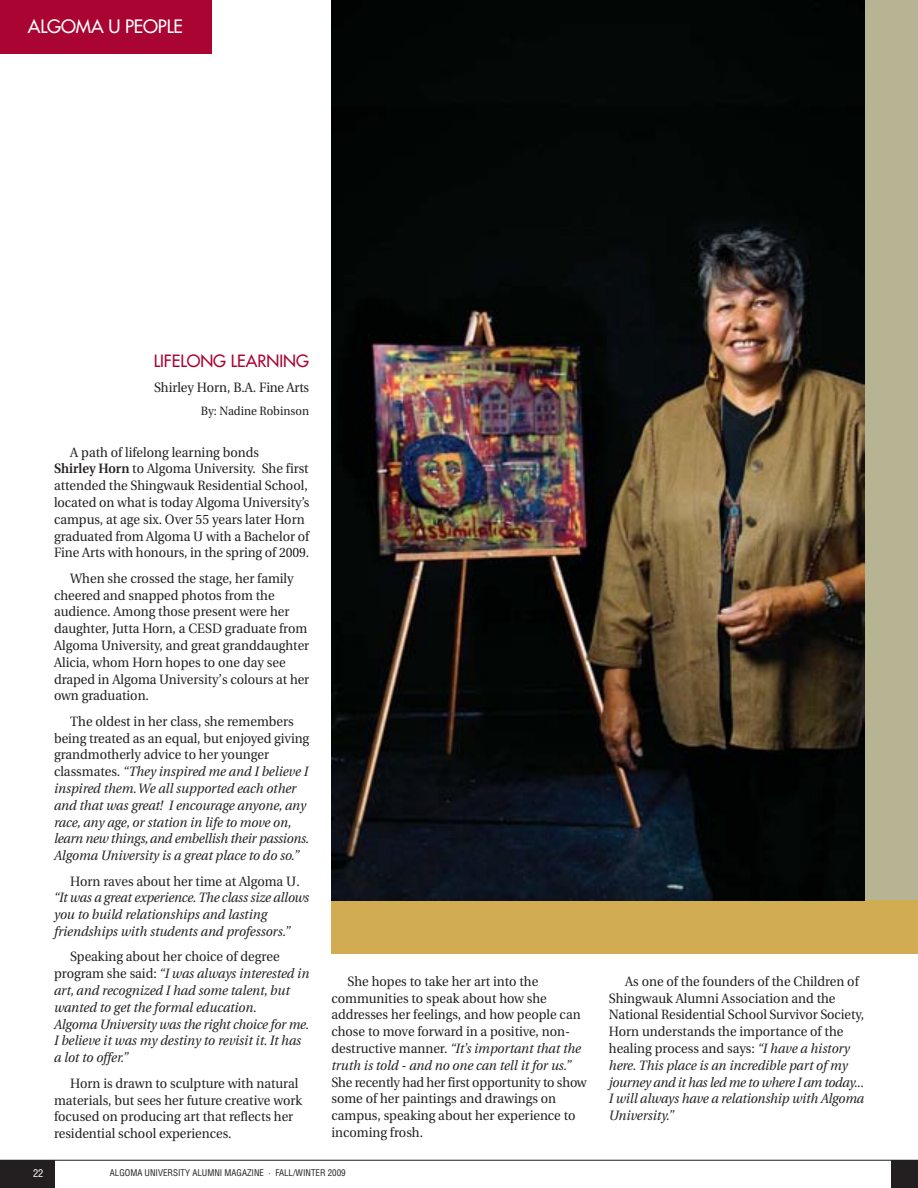
<style>
.page{position:relative;width:918px;height:1188px;background:#fff}
.page>*{position:absolute;margin:0;border:0;box-sizing:border-box;transform-origin:0 0}
.t1{font:18px "Futura";letter-spacing:-.01em;color:#fff}
.t2{font:16.5px "Futura";color:#a90432}
.t3{font:13.5px/16.8px "Utopia";color:#231f20;scale:.95 1}
.t4{font:italic 13.5px/16.8px "Utopia";color:#231f20;scale:.95 1}
.t5{font:12px "Utopia";color:#231f20;scale:.95 1}
.t6{font:condensed 10.5px "Helvetica";color:#fff}
.t7{font:condensed 9px "Helvetica";color:#231f20}
.s1{font-weight:600}
.s2{font-style:normal}
.s3{font-style:italic}
</style>
<div class="page">
<div style="left:0;top:1160px;width:54px;height:28px;background:#231f20"></div>
<hr style="left:0;top:1160px;width:918px;height:1px;background:#231f20">
<div style="left:891px;top:1160px;width:27px;height:28px;background:#231f20"></div>
<div style="left:864px;top:0;width:54px;height:900px;background:#b7b493"></div>
<div style="left:331px;top:900px;width:587px;height:54px;background:#d1ac53"></div>
<img style="left:331px;top:0;width:533px;height:900px">
<div style="left:0;top:0;width:211px;height:53px;background:#a90432"></div>
<h1 class="t1" style="left:28px;top:17px;width:156px">ALGOMA U PEOPLE</h1>
<p class="t2" style="left:154px;top:352px;width:157px">LIFELONG LEARNING</p>
<p class="t3" style="left:154px;top:380px;width:165px">Shirley Horn, B.A. Fine Arts</p>
<p class="t5" style="left:201px;top:406px;width:115px">By: Nadine Robinson</p>
<p class="t3" style="left:54px;top:445px;width:270px;text-indent:16px">A path of lifelong learning bonds<br><span class="s1">Shirley Horn</span> to Algoma University. She first attended the Shingwauk Residential School, located on what is today Algoma University’s campus, at age six. Over 55 years later Horn graduated from Algoma U with a Bachelor of Fine Arts with honours, in the spring of 2009.</p>
<p class="t3" style="left:54px;top:571px;width:270px;text-indent:16px">When she crossed the stage, her family cheered and snapped photos from the audience. Among those present were her daughter, Jutta Horn, a CESD graduate from Algoma University, and great granddaughter Alicia, whom Horn hopes to one day see draped in Algoma University’s colours at her own graduation.</p>
<p class="t4" style="left:54px;top:714px;width:270px;text-indent:16px"><span class="s2">The oldest in her class, she remembers being treated as an equal, but enjoyed giving grandmotherly advice to her younger classmates.</span> “They inspired me and I believe I inspired them. We all supported each other and that was great! I encourage anyone, any race, any age, or station in life to move on, learn new things, and embellish their passions.<br>Algoma University is a great place to do so.”</p>
<p class="t3" style="left:70px;top:874px;width:243px">Horn raves about her time at Algoma U.</p>
<p class="t4" style="left:54px;top:891px;width:270px">“It was a great experience. The class size allows you to build relationships and lasting friendships with students and professors.”</p>
<p class="t4" style="left:54px;top:950px;width:270px;text-indent:16px"><span class="s2">Speaking about her choice of degree program she said:</span> “I was always interested in art, and recognized I had some talent, but wanted to get the formal education.<br>Algoma University was the right choice for me.<br>I believe it was my destiny to revisit it. It has a lot to offer.”</p>
<p class="t3" style="left:54px;top:1076px;width:263px;text-indent:16px">Horn is drawn to sculpture with natural materials, but sees her future creative work focused on producing art that reflects her residential school experiences.</p>
<p class="t3" style="left:331px;top:974px;width:264px;text-indent:16px">She hopes to take her art into the communities to speak about how she addresses her feelings, and how people can chose to move forward in a positive, non&shy;destructive manner. <span class="s3">“It’s important that the truth is told - and no one can tell it for us.”</span></p>
<p class="t3" style="left:331px;top:1075px;width:270px">She recently had her first opportunity to show some of her paintings and drawings on campus, speaking about her experience to incoming frosh.</p>
<p class="t6" style="left:33px;top:1169px;width:12px">22</p>
<p class="t7" style="left:110px;top:1170px;width:237px">ALGOMA UNIVERSITY ALUMNI MAGAZINE · FALL/WINTER 2009</p>
<p class="t3" style="left:609px;top:974px;width:270px;text-indent:16px">As one of the founders of the Children of Shingwauk Alumni Association and the National Residential School Survivor Society, Horn understands the importance of the healing process and says: <span class="s3">“I have a history here. This place is an incredible part of my journey and it has led me to where I am today...<br>I will always have a relationship with Algoma University.”</span></p>
</div>
